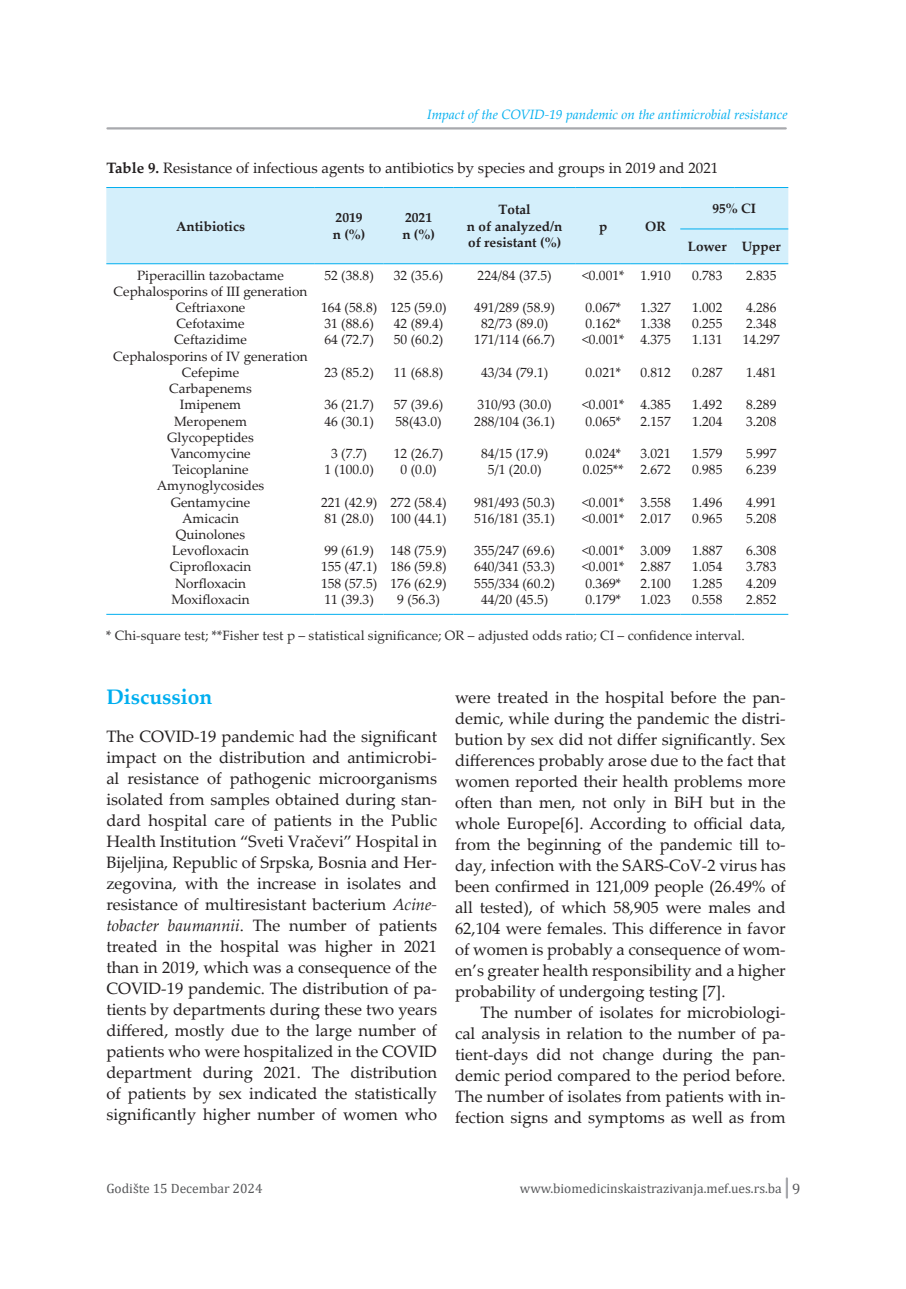
<style>
.page{position:relative;width:906px;height:1289px;background:#fff}
.page>*{position:absolute;margin:0;border:0;box-sizing:border-box;transform-origin:0 0}
.t1{font:700 21px "Palatino Linotype";color:#00aeef}
.t2{font:16.5px/21px "Palatino Linotype";color:#231f20;text-align:justify}
.t3{font:15px "Palatino Linotype";color:#231f20}
.t4{font:13.5px/16.2px "Palatino Linotype";color:#231f20}
.t5{font:13.5px "Palatino Linotype";color:#312f30}
.t6{font:700 13.5px/16.2px "Palatino Linotype";color:#231f20}
.t7{font:13.5px "Cambria";color:#57585a}
.t8{font:italic 13.5px "Palatino Linotype";color:#00aeef}
.s1{font-weight:700}
.s2{font-style:italic}
.s3{font-size:15px}
</style>
<div class="page">
<hr style="left:107px;top:127px;width:678px;height:2px;background:#a8a9ad">
<hr style="left:785px;top:1178px;width:3px;height:19px;background:#a8a9ad">
<div style="left:106px;top:188px;width:682px;height:75px;background:#d4effb"></div>
<hr style="left:106px;top:187px;width:209px;height:1px;background:#00aeef">
<hr style="left:315px;top:187px;width:68px;height:1px;background:#00aeef">
<hr style="left:383px;top:187px;width:71px;height:1px;background:#00aeef">
<hr style="left:454px;top:187px;width:121px;height:1px;background:#00aeef">
<hr style="left:575px;top:187px;width:56px;height:1px;background:#00aeef">
<hr style="left:631px;top:187px;width:49px;height:1px;background:#00aeef">
<hr style="left:680px;top:187px;width:54px;height:1px;background:#00aeef">
<hr style="left:734px;top:187px;width:54px;height:1px;background:#00aeef">
<hr style="left:106px;top:263px;width:209px;height:1px;background:#00aeef">
<hr style="left:315px;top:263px;width:68px;height:1px;background:#00aeef">
<hr style="left:383px;top:263px;width:71px;height:1px;background:#00aeef">
<hr style="left:454px;top:263px;width:121px;height:1px;background:#00aeef">
<hr style="left:575px;top:263px;width:56px;height:1px;background:#00aeef">
<hr style="left:631px;top:263px;width:49px;height:1px;background:#00aeef">
<hr style="left:680px;top:263px;width:54px;height:1px;background:#00aeef">
<hr style="left:734px;top:263px;width:54px;height:1px;background:#00aeef">
<hr style="left:106px;top:614px;width:209px;height:1px;background:#00aeef">
<hr style="left:315px;top:614px;width:68px;height:1px;background:#00aeef">
<hr style="left:383px;top:614px;width:71px;height:1px;background:#00aeef">
<hr style="left:454px;top:614px;width:121px;height:1px;background:#00aeef">
<hr style="left:575px;top:614px;width:56px;height:1px;background:#00aeef">
<hr style="left:631px;top:614px;width:49px;height:1px;background:#00aeef">
<hr style="left:680px;top:614px;width:54px;height:1px;background:#00aeef">
<hr style="left:734px;top:614px;width:54px;height:1px;background:#00aeef">
<hr style="left:680px;top:229px;width:54px;height:1px;background:#00aeef">
<hr style="left:734px;top:229px;width:54px;height:1px;background:#00aeef">
<p class="t8" style="left:427px;top:104px;width:362px">Impact of the COVID-19 pandemic on the antimicrobial resistance</p>
<p class="t3" style="left:106px;top:157px;width:613px"><span class="s1">Table 9.</span> Resistance of infectious agents to antibiotics by species and groups in 2019 and 2021</p>
<p class="t6" style="left:176px;top:217px;width:70px">Antibiotics</p>
<p class="t6" style="left:333px;top:209px;width:34px">2019 n (%)</p>
<p class="t6" style="left:402px;top:209px;width:34px">2021 n (%)</p>
<p class="t6" style="left:467px;top:201px;width:97px;text-align:center">Total<br>n of analyzed/n of resistant (%)</p>
<p class="t6" style="left:599px;top:217px;width:10px">p</p>
<p class="t6" style="left:645px;top:217px;width:22px">OR</p>
<p class="t6" style="left:712px;top:200px;width:45px">95% CI</p>
<p class="t6" style="left:688px;top:238px;width:94px">Lower Upper</p>
<p class="t4" style="left:477px;top:266px;width:76px">224/84 (37.5)</p>
<p class="t4" style="left:474px;top:299px;width:82px;text-align:center">491/289 (58.9)<br>82/73 (89.0)<br>171/114 (66.7)</p>
<p class="t4" style="left:481px;top:363px;width:69px">43/34 (79.1)</p>
<p class="t4" style="left:474px;top:396px;width:82px">310/93 (30.0)<br>288/104 (36.1)</p>
<p class="t4" style="left:481px;top:444px;width:69px;text-align:center">84/15 (17.9)<br>5/1 (20.0)</p>
<p class="t4" style="left:474px;top:493px;width:82px">981/493 (50.3)<br>516/181 (35.1)</p>
<p class="t4" style="left:474px;top:542px;width:82px;text-align:center">355/247 (69.6)<br>640/341 (53.3)<br>555/334 (60.2)<br>44/20 (45.5)</p>
<p class="t4" style="left:113px;top:266px;width:196px;text-align:center">Piperacillin tazobactame<br>Cephalosporins of III generation<br>Ceftriaxone<br>Cefotaxime<br>Ceftazidime<br>Cephalosporins of IV generation<br>Cefepime<br>Carbapenems<br>Imipenem<br>Meropenem<br>Glycopeptides<br>Vancomycine<br>Teicoplanine<br>Amynoglycosides<br>Gentamycine<br>Amicacin<br>Quinolones<br>Levofloxacin<br>Ciprofloxacin<br>Norfloxacin<br>Moxifloxacin</p>
<p class="t4" style="left:324px;top:266px;width:51px">52 (38.8)</p>
<p class="t4" style="left:582px;top:266px;width:44px">&lt;0.001*</p>
<p class="t4" style="left:582px;top:299px;width:44px">0.067*<br>0.162* &lt;0.001*</p>
<p class="t4" style="left:585px;top:363px;width:37px">0.021*</p>
<p class="t4" style="left:582px;top:396px;width:44px">&lt;0.001*<br>0.065*</p>
<p class="t4" style="left:583px;top:444px;width:42px">0.024*<br>0.025**</p>
<p class="t4" style="left:582px;top:493px;width:44px">&lt;0.001* &lt;0.001*</p>
<p class="t4" style="left:582px;top:542px;width:44px">&lt;0.001* &lt;0.001*<br>0.369*<br>0.179*</p>
<p class="t4" style="left:394px;top:266px;width:51px">32 (35.6)</p>
<p class="t4" style="left:390px;top:299px;width:58px">125 (59.0)<br>42 (89.4)<br>50 (60.2)</p>
<p class="t4" style="left:394px;top:363px;width:51px">11 (68.8)</p>
<p class="t4" style="left:394px;top:396px;width:51px">57 (39.6)<br>58(43.0)</p>
<p class="t4" style="left:394px;top:444px;width:51px;text-align:center">12 (26.7)<br>0 (0.0)</p>
<p class="t4" style="left:390px;top:493px;width:58px">272 (58.4)<br>100 (44.1)</p>
<p class="t4" style="left:390px;top:542px;width:58px;text-align:center">148 (75.9)<br>186 (59.8)<br>176 (62.9)<br>9 (56.3)</p>
<p class="t4" style="left:640px;top:266px;width:32px">1.910</p>
<p class="t4" style="left:640px;top:299px;width:32px;text-align:justify">1.327<br>1.338<br>4.375</p>
<p class="t4" style="left:640px;top:363px;width:32px">0.812</p>
<p class="t4" style="left:640px;top:396px;width:32px">4.385<br>2.157</p>
<p class="t4" style="left:640px;top:444px;width:32px">3.021<br>2.672</p>
<p class="t4" style="left:640px;top:493px;width:32px">3.558<br>2.017</p>
<p class="t4" style="left:640px;top:542px;width:32px;text-align:justify">3.009<br>2.887<br>2.100<br>1.023</p>
<p class="t4" style="left:692px;top:266px;width:32px">0.783</p>
<p class="t4" style="left:692px;top:299px;width:32px;text-align:justify">1.002<br>0.255<br>1.131</p>
<p class="t4" style="left:692px;top:363px;width:32px">0.287</p>
<p class="t4" style="left:692px;top:396px;width:32px">1.492<br>1.204</p>
<p class="t4" style="left:692px;top:444px;width:32px">1.579<br>0.985</p>
<p class="t4" style="left:692px;top:493px;width:32px">1.496<br>0.965</p>
<p class="t4" style="left:692px;top:542px;width:32px;text-align:justify">1.887<br>1.054<br>1.285<br>0.558</p>
<p class="t4" style="left:746px;top:266px;width:32px">2.835</p>
<p class="t4" style="left:742px;top:299px;width:39px">4.286<br>2.348<br>14.297</p>
<p class="t4" style="left:746px;top:363px;width:32px">1.481</p>
<p class="t4" style="left:746px;top:396px;width:32px">8.289<br>3.208</p>
<p class="t4" style="left:746px;top:444px;width:32px">5.997<br>6.239</p>
<p class="t4" style="left:746px;top:493px;width:32px">4.991<br>5.208</p>
<p class="t4" style="left:746px;top:542px;width:32px;text-align:justify">6.308<br>3.783<br>4.209<br>2.852</p>
<p class="t5" style="left:106px;top:625px;width:640px">* Chi-square test; **Fisher test p – statistical significance; OR – adjusted odds ratio; CI – confidence interval.</p>
<p class="t4" style="left:321px;top:299px;width:58px">164 (58.8)<br>31 (88.6)<br>64 (72.7)</p>
<p class="t4" style="left:324px;top:363px;width:51px">23 (85.2)</p>
<p class="t4" style="left:324px;top:396px;width:51px">36 (21.7)<br>46 (30.1)</p>
<p class="t4" style="left:324px;top:444px;width:51px;text-align:center">3 (7.7)<br>1 (100.0)</p>
<p class="t4" style="left:321px;top:493px;width:58px">221 (42.9)<br>81 (28.0)</p>
<p class="t4" style="left:321px;top:542px;width:58px">99 (61.9)<br>155 (47.1)<br>158 (57.5)<br>11 (39.3)</p>
<p class="t1" style="left:106px;top:681px;width:108px">Discussion</p>
<p class="t2" style="left:106px;top:725px;width:332px">The COVID-19 pandemic had the significant impact on the distribution and antimicrobi&shy;al resistance of pathogenic microorganisms isolated from samples obtained during stan&shy;dard hospital care of patients in the Public Health Institution “Sveti Vračevi” Hospital in Bijeljina, Republic of Srpska, Bosnia and Her&shy;zegovina, with the increase in isolates and resistance of multiresistant bacterium <span class="s2">Acine&shy;tobacter baumannii</span>. The number of patients treated in the hospital was higher in 2021 than in 2019, which was a consequence of the COVID-19 pandemic. The distribution of pa&shy;tients by departments during these two years differed, mostly due to the large number of patients who were hospitalized in the COVID department during 2021. The distribution of patients by sex indicated the statistically significantly higher number of women who</p>
<p class="t2" style="left:455px;top:686px;width:332px">were treated in the hospital before the pan&shy;demic, while during the pandemic the distri&shy;bution by sex did not differ significantly. Sex differences probably arose due to the fact that women reported their health problems more often than men, not only in BiH but in the whole Europe[6]. According to official data, from the beginning of the pandemic till to&shy;day, infection with the SARS-CoV-2 virus has been confirmed in 121,009 people (26.49% of all tested), of which 58,905 were males and 62,104 were females. This difference in favor of women is probably a consequence of wom&shy;en’s greater health responsibility and a higher probability of undergoing testing [7].</p>
<p class="t2" style="left:455px;top:1001px;width:332px;text-indent:26px">The number of isolates for microbiologi&shy;cal analysis in relation to the number of pa&shy;tient-days did not change during the pan&shy;demic period compared to the period before.<br>The number of isolates from patients with in&shy;fection signs and symptoms as well as from</p>
<p class="t7" style="left:106px;top:1180px;width:158px">Godište 15 Decembar 2024</p>
<p class="t7" style="left:520px;top:1180px;width:282px">www.biomedicinskaistrazivanja.mef.ues.rs.ba <span class="s3">9</span></p>
</div>
